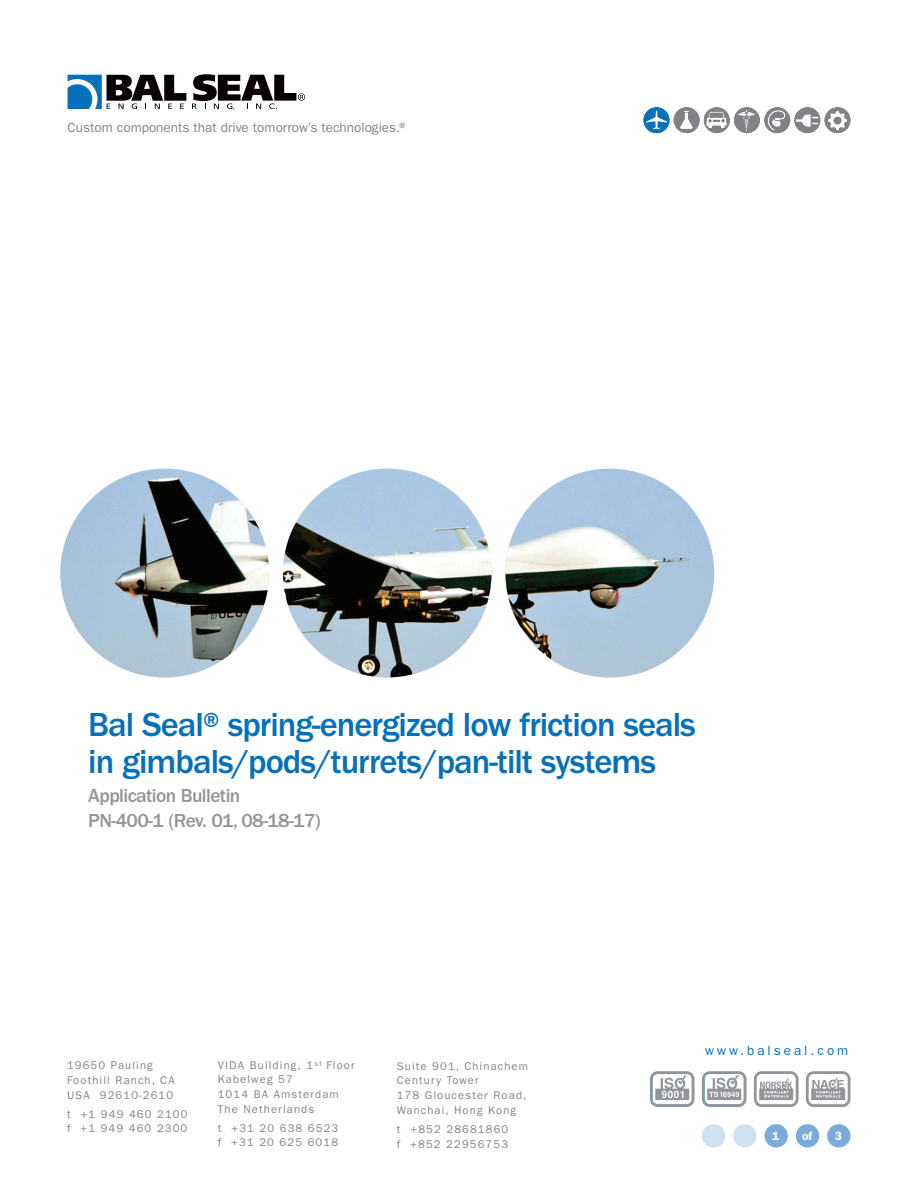
<style>
.page{position:relative;width:918px;height:1188px;background:#fff}
.page>*{position:absolute;margin:0;border:0;box-sizing:border-box;transform-origin:0 0}
.t1{font:500 34.5px/37.5px "ITC Franklin Gothic Std";letter-spacing:-.03em;color:#0671ba}
.t2{font:500 19.5px "ITC Franklin Gothic Std";letter-spacing:-.03em;color:#939598}
.t3{font:13.5px "ITC Franklin Gothic Std";color:#808285}
.t4{font:13.5px "ITC Franklin Gothic Std";letter-spacing:.22em;color:#0671ba}
.t5{font:600 12px "ITC Franklin Gothic Std";color:#fff}
.t6{font:11.25px/14.7px "ITC Franklin Gothic Std";letter-spacing:.1em;color:#808285}
</style>
<div class="page">
<svg style="left:68px;top:75px;width:118px;height:34px"></svg>
<svg style="left:192px;top:74px;width:113px;height:36px"></svg>
<div style="left:733px;top:1124px;width:24px;height:24px;background:#cfe1ef;border-radius:50%"></div>
<div style="left:702px;top:1124px;width:23px;height:24px;background:#cfe1ef;border-radius:50%"></div>
<div style="left:827px;top:1124px;width:23px;height:24px;background:#7aabdb;border-radius:50%"></div>
<div style="left:796px;top:1124px;width:23px;height:24px;background:#7aabdb;border-radius:50%"></div>
<div style="left:765px;top:1124px;width:23px;height:24px;background:#7aabdb;border-radius:50%"></div>
<svg style="left:754px;top:1071px;width:45px;height:36px"></svg>
<div style="left:757px;top:1074px;width:39px;height:30px;background:linear-gradient(to right,#fbfbfb,#f9f9fa);border-radius:5px"></div>
<svg style="left:759px;top:1078px;width:34px;height:22px"></svg>
<svg style="left:702px;top:1071px;width:45px;height:36px"></svg>
<div style="left:705px;top:1074px;width:39px;height:30px;background:#fff;border-radius:5px"></div>
<svg style="left:707px;top:1075px;width:34px;height:25px"></svg>
<svg style="left:806px;top:1071px;width:44px;height:36px"></svg>
<div style="left:809px;top:1074px;width:39px;height:30px;background:#fff;border-radius:5px"></div>
<svg style="left:811px;top:1078px;width:34px;height:22px"></svg>
<svg style="left:650px;top:1071px;width:45px;height:36px"></svg>
<div style="left:653px;top:1074px;width:39px;height:30px;background:#fff;border-radius:5px"></div>
<svg style="left:655px;top:1075px;width:34px;height:25px"></svg>
<img style="left:824px;top:107px;width:26px;height:26px;border-radius:13px">
<img style="left:794px;top:107px;width:26px;height:26px;border-radius:13px">
<img style="left:734px;top:107px;width:26px;height:26px;border-radius:13px">
<img style="left:764px;top:107px;width:26px;height:26px;border-radius:13px">
<img style="left:704px;top:107px;width:26px;height:26px;border-radius:13px">
<img style="left:674px;top:107px;width:26px;height:26px;border-radius:13px">
<img style="left:643px;top:107px;width:26px;height:26px;border-radius:13px">
<img style="left:60px;top:469px;width:654px;height:208px">
<p class="t3" style="left:68px;top:119px;width:343px">Custom components that drive tomorrow’s technologies.®</p>
<p class="t1" style="left:88px;top:706px;width:609px">Bal Seal® spring-energized low friction seals in gimbals/pods/turrets/pan-tilt systems</p>
<p class="t2" style="left:88px;top:785px;width:154px">Application Bulletin</p>
<p class="t2" style="left:88px;top:809px;width:234px">PN-400-1 (Rev. 01, 08-18-17)</p>
<p class="t6" style="left:67px;top:1058px;width:109px">19650 Pauling<br>Foothill Ranch, CA<br>USA 92610-2610</p>
<p class="t6" style="left:67px;top:1107px;width:122px">t +1 949 460 2100 f +1 949 460 2300</p>
<p class="t6" style="left:218px;top:1058px;width:138px">VIDA Building, 1<sup>st</sup> Floor<br>Kabelweg 57<br>1014 BA Amsterdam<br>The Netherlands</p>
<p class="t6" style="left:218px;top:1121px;width:122px">t +31 20 638 6523 f +31 20 625 6018</p>
<p class="t6" style="left:397px;top:1059px;width:133px">Suite 901, Chinachem<br>Century Tower<br>178 Gloucester Road,<br>Wanchai, Hong Kong</p>
<p class="t6" style="left:397px;top:1122px;width:113px">t +852 28681860 f +852 22956753</p>
<p class="t4" style="left:705px;top:1043px;width:145px">www.balseal.com</p>
<p class="t5" style="left:772px;top:1129px;width:9px">1</p>
<p class="t5" style="left:802px;top:1129px;width:12px">of</p>
<p class="t5" style="left:835px;top:1129px;width:9px">3</p>
</div>
